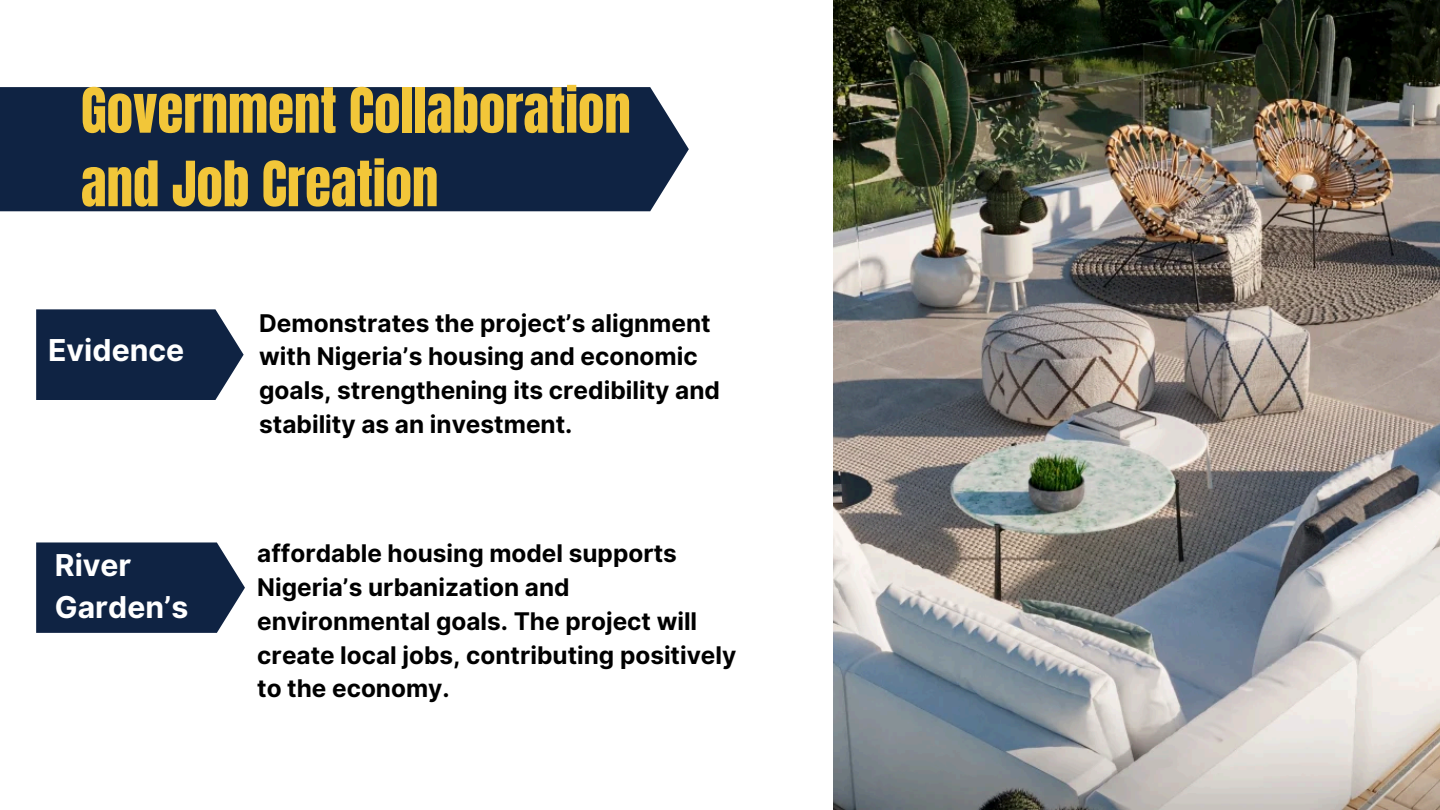
<style>
.page{position:relative;width:1440px;height:810px;background:#fff}
.page>*{position:absolute;margin:0;border:0;box-sizing:border-box;transform-origin:0 0}
.t1{font:53px/73.5px "Anton";color:#f2c639}
.t2{font:700 30.2px "Inter";color:#fff}
.t3{font:700 30.1px/41.7px "Inter";color:#fff}
.t4{font:700 24.4px/33.8px "Inter";color:#000}
.t5{font:700 24.3px/33.8px "Inter";color:#000}
</style>
<div class="page">
<svg style="left:36px;top:309px;width:208px;height:91px;background:#1f3250"></svg>
<svg style="left:36px;top:542px;width:209px;height:91px;background:#203350"></svg>
<div style="left:0;top:87px;width:689px;height:124px;background:#0f2343"></div>
<img style="left:834px;top:0;width:606px;height:810px">
<p class="t1" style="left:81px;top:75px;width:551px">Government Collaboration and Job Creation</p>
<h1 class="t2" style="left:48px;top:332px;width:138px">Evidence</h1>
<h2 class="t4" style="left:259px;top:306px;width:462px">Demonstrates the project’s alignment with Nigeria’s housing and economic goals, strengthening its credibility and stability as an investment.</h2>
<p class="t3" style="left:55px;top:545px;width:135px">River<br>Garden’s</p>
<h2 class="t5" style="left:257px;top:537px;width:481px">affordable housing model supports<br>Nigeria’s urbanization and environmental goals. The project will create local jobs, contributing positively to the economy.</h2>
</div>
